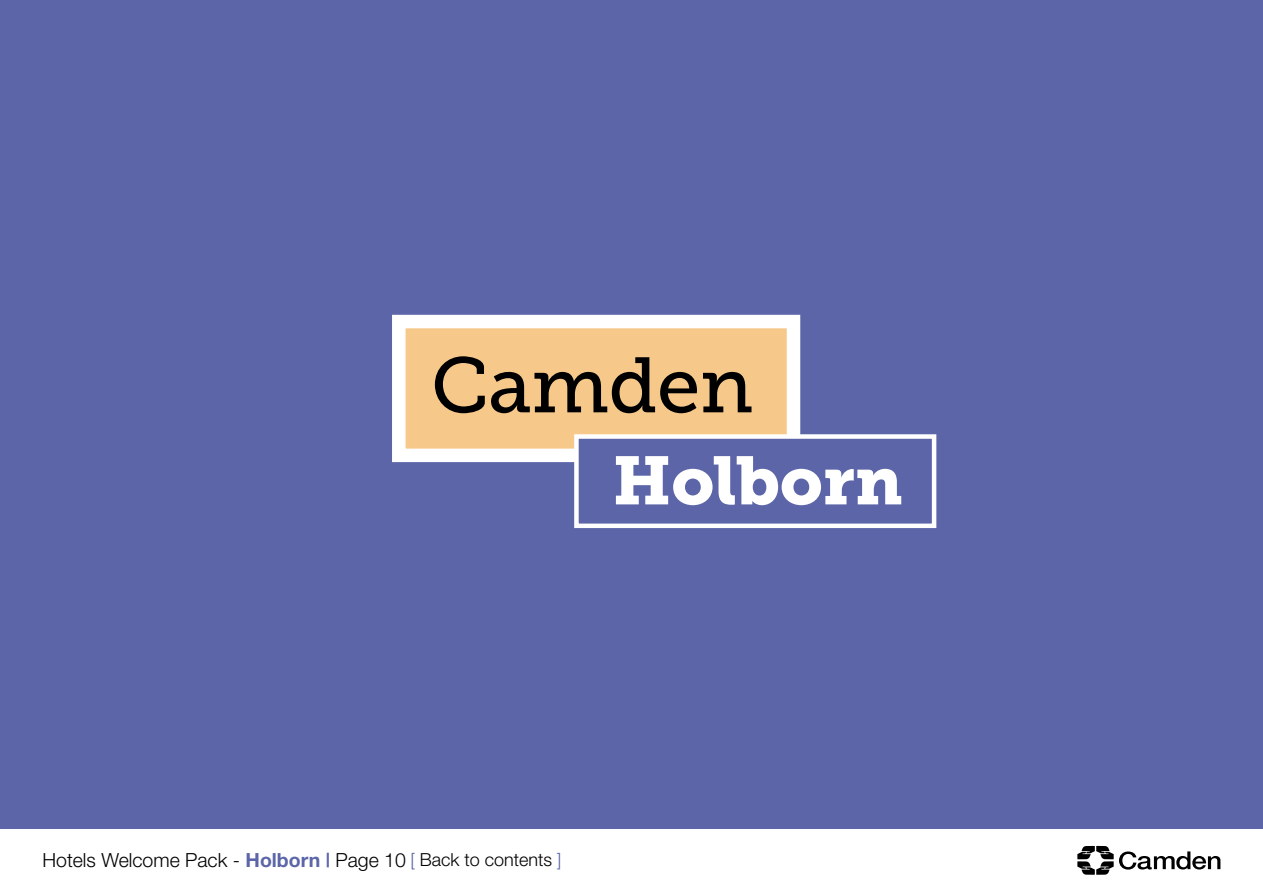
<style>
.page{position:relative;width:1263px;height:893px;background:#fff}
.page>*{position:absolute;margin:0;border:0;box-sizing:border-box;transform-origin:0 0}
.t1{font:78px "Museo Slab 500";letter-spacing:-.01em;color:#000}
.t2{font:67.5px "Museo Slab 900";color:#fff}
.t3{font:300 19.5px "Helvetica Neue";color:#000}
.s1{font-weight:700;color:#5b65a8}
.s2{font-size:18px;color:#5b65a8}
.s3{font-size:18px}
</style>
<div class="page">
<div style="left:0;top:0;width:1263px;height:849px;background:#5b65a8"></div>
<svg style="left:392px;top:314px;width:409px;height:149px;background:#f6d2a2"></svg>
<div style="left:574px;top:434px;width:362px;height:94px;background:#5b65a8;border:4px solid #fff"></div>
<div style="left:0;top:829px;width:1263px;height:64px;background:#fff"></div>
<svg style="left:1077px;top:846px;width:143px;height:29px"></svg>
<h1 class="t1" style="left:431px;top:342px;width:324px">Camden</h1>
<h2 class="t2" style="left:613px;top:442px;width:292px">Holborn</h2>
<p class="t3" style="left:43px;top:848px;width:520px">Hotels Welcome Pack - <span class="s1">Holborn |</span> Page 10 <span class="s2">[</span> <span class="s3">Back to contents</span> <span class="s2">]</span></p>
</div>
